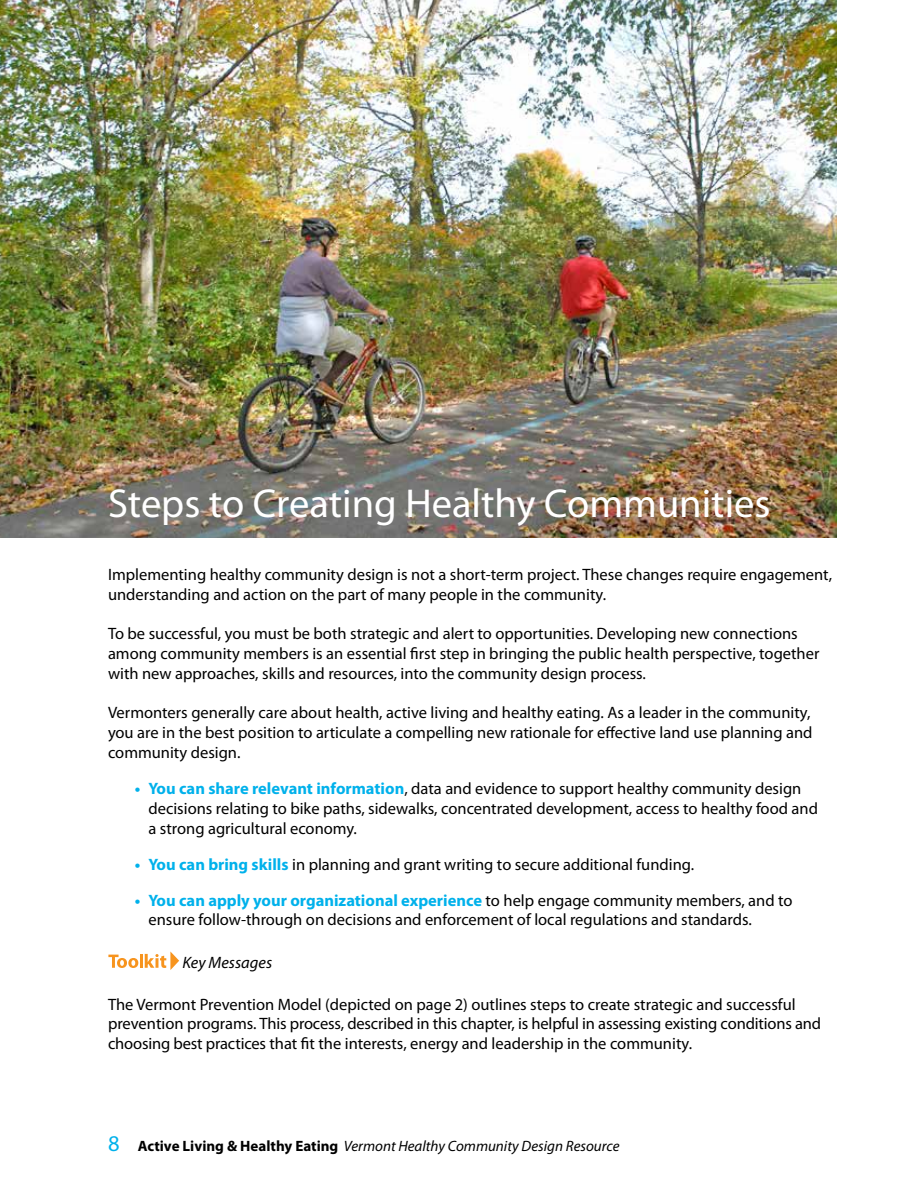
<style>
.page{position:relative;width:918px;height:1188px;background:#fff}
.page>*{position:absolute;margin:0;border:0;box-sizing:border-box;transform-origin:0 0}
.t1{font:40.5px "Myriad Pro";color:#fff}
.t2{font:16.5px/19.8px "Myriad Pro";color:#000}
.t3{font:italic 16.5px "Myriad Pro";color:#000}
.t4{font:italic 15px "Myriad Pro";color:#000}
.s1{font-weight:700;color:#00b1eb}
.s2{font-style:normal;font-size:22.5px;color:#00b1eb}
.s3{font-weight:700;font-style:normal}
</style>
<div class="page">
<img style="left:0;top:0;width:837px;height:538px">
<svg style="left:108px;top:955px;width:30px;height:13px"></svg>
<hr style="left:140px;top:954px;width:3px;height:14px;background:#f7941e">
<svg style="left:145px;top:951px;width:34px;height:19px"></svg>
<h1 class="t1" style="left:108px;top:478px;width:664px">Steps to Creating Healthy Communities</h1>
<p class="t2" style="left:108px;top:564px;width:726px">Implementing healthy community design is not a short-term project. These changes require engagement, understanding and action on the part of many people in the community.</p>
<p class="t2" style="left:108px;top:624px;width:713px">To be successful, you must be both strategic and alert to opportunities. Developing new connections among community members is an essential first step in bringing the public health perspective, together with new approaches, skills and resources, into the community design process.</p>
<p class="t2" style="left:108px;top:703px;width:706px">Vermonters generally care about health, active living and healthy eating. As a leader in the community, you are in the best position to articulate a compelling new rationale for effective land use planning and community design.</p>
<p class="t2" style="left:148px;top:778px;width:671px;text-indent:-13px"><span class="s1">• You can share relevant information</span>, data and evidence to support healthy community design decisions relating to bike paths, sidewalks, concentrated development, access to healthy food and a strong agricultural economy.</p>
<p class="t2" style="left:135px;top:854px;width:561px"><span class="s1">• You can bring skills</span> in planning and grant writing to secure additional funding.</p>
<p class="t2" style="left:148px;top:890px;width:646px;text-indent:-13px"><span class="s1">• You can apply your organizational experience</span> to help engage community members, and to ensure follow-through on decisions and enforcement of local regulations and standards.</p>
<p class="t3" style="left:183px;top:952px;width:91px">Key Messages</p>
<p class="t2" style="left:108px;top:994px;width:715px">The Vermont Prevention Model (depicted on page 2) outlines steps to create strategic and successful prevention programs. This process, described in this chapter, is helpful in assessing existing conditions and choosing best practices that fit the interests, energy and leadership in the community.</p>
<p class="t4" style="left:108px;top:1137px;width:513px"><span class="s2">8</span> <span class="s3">Active Living &amp; Healthy Eating</span> Vermont Healthy Community Design Resource</p>
</div>
